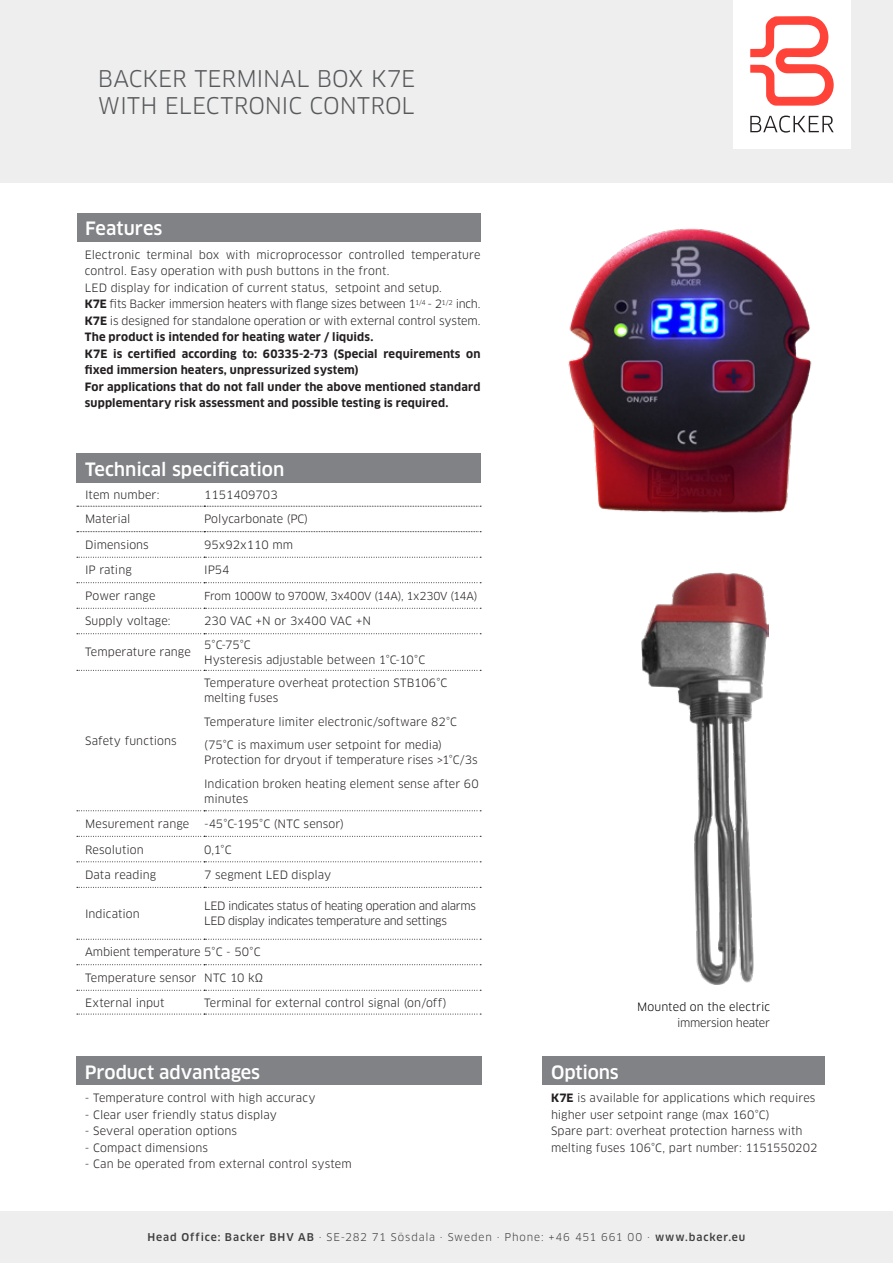
<style>
.page{position:relative;width:893px;height:1263px;background:#fff}
.page>*{position:absolute;margin:0;border:0;box-sizing:border-box;transform-origin:0 0}
.Rubrik_produkt_2017{font:22.5px/27px "Clan Pro";color:#57585a}
.Grå_rubrik_-_vit_tex{font:500 18px "Clan Pro";letter-spacing:-.005em;color:#fff}
.tabtext_rad_1{font:11.25px/15px "Clan Pro";letter-spacing:.005em;color:#231f20}
.Brödtext_Description{font:11.25px/16.5px "Clan Pro";color:#231f20}
.brödtext_övriga_rubr{font:11.25px/16.5px "Clan Pro";letter-spacing:.005em;color:#231f20}
.Brödtext_Description-2{font:700 11.25px/16.5px "Clan Pro";letter-spacing:.015em;color:#231f20}
.Brödtext_Description-3{font:11.25px "Clan Pro";letter-spacing:-.025em;color:#231f20}
.tabtext_rad_1-2{font:11.25px "Clan Pro";letter-spacing:-.03em;color:#231f20}
.tabtext_rad_1-3{font:11.25px "Clan Pro";letter-spacing:-.035em;color:#231f20}
.Bildtext_2017{font:11.25px/16.5px "Clan Pro";letter-spacing:-.005em;color:#000;text-align:right}
.tabtext_rad_1-4{font:11.25px "Clan Pro";letter-spacing:-.015em;color:#231f20}
.tabtext_rad_1-5{font:10.8px "Clan Pro";letter-spacing:-.02em;color:#231f20}
.t1{font:10.5px "Clan Pro";letter-spacing:.085em;color:#3e3e3f}
.s1{font-weight:700}
.s2{color:#231f20}
.s3{font-weight:500}
</style>
<div class="page">
<div style="left:0;top:1211px;width:893px;height:52px;background:#eeeeef"></div>
<div style="left:0;top:0;width:893px;height:182px;background:#eeeeef"></div>
<div style="left:734px;top:0;width:117px;height:148px;background:#fff"></div>
<svg style="left:750px;top:116px;width:84px;height:17px"></svg>
<svg style="left:750px;top:16px;width:84px;height:90px"></svg>
<div style="left:77px;top:454px;width:404px;height:29px;background:#808285"></div>
<svg style="left:77px;top:557px;width:404px;height:1px"></svg>
<svg style="left:77px;top:582px;width:404px;height:1px"></svg>
<svg style="left:77px;top:608px;width:404px;height:1px"></svg>
<svg style="left:77px;top:633px;width:404px;height:1px"></svg>
<svg style="left:77px;top:670px;width:404px;height:1px"></svg>
<svg style="left:77px;top:810px;width:404px;height:1px"></svg>
<svg style="left:77px;top:836px;width:404px;height:1px"></svg>
<svg style="left:77px;top:861px;width:404px;height:1px"></svg>
<svg style="left:77px;top:887px;width:404px;height:1px"></svg>
<svg style="left:77px;top:939px;width:404px;height:1px"></svg>
<svg style="left:77px;top:964px;width:404px;height:1px"></svg>
<svg style="left:77px;top:990px;width:404px;height:1px"></svg>
<svg style="left:77px;top:1014px;width:404px;height:1px"></svg>
<svg style="left:77px;top:506px;width:404px;height:1px"></svg>
<svg style="left:77px;top:531px;width:404px;height:1px"></svg>
<div style="left:77px;top:213px;width:403px;height:28px;background:#808285"></div>
<div style="left:76px;top:1056px;width:406px;height:29px;background:#808285"></div>
<div style="left:542px;top:1056px;width:283px;height:29px;background:#808285"></div>
<img style="left:641px;top:573px;width:127px;height:411px">
<img style="left:568px;top:228px;width:244px;height:285px">
<p class="Rubrik_produkt_2017" style="left:98px;top:65px;width:319px">BACKER TERMINAL BOX K7E<br>WITH ELECTRONIC CONTROL</p>
<p class="Grå_rubrik_-_vit_tex" style="left:85px;top:218px;width:79px">Features</p>
<p class="Brödtext_Description" style="left:85px;top:246px;width:397px">Electronic terminal box with microprocessor controlled temperature control. Easy operation with push buttons in the front.</p>
<p class="Brödtext_Description" style="left:85px;top:279px;width:358px">LED display for indication of current status, setpoint and setup.</p>
<p class="Brödtext_Description-3" style="left:85px;top:297px;width:397px"><span class="s1">K7E</span> fits Backer immersion heaters with flange sizes between 1<sup>1/4</sup> - 2<sup>1/2</sup> inch.</p>
<p class="Brödtext_Description" style="left:85px;top:312px;width:397px"><span class="s1">K7E</span> is designed for standalone operation or with external control system.</p>
<p class="Brödtext_Description-2" style="left:85px;top:329px;width:290px">The product is intended for heating water / liquids.</p>
<p class="Brödtext_Description-2" style="left:85px;top:346px;width:397px">K7E is certified according to: 60335-2-73 (Special requirements on fixed immersion heaters, unpressurized system)</p>
<p class="Brödtext_Description-2" style="left:85px;top:379px;width:397px">For applications that do not fall under the above mentioned standard supplementary risk assessment and possible testing is required.</p>
<p class="Grå_rubrik_-_vit_tex" style="left:85px;top:459px;width:201px">Technical specification</p>
<p class="Brödtext_Description" style="left:85px;top:487px;width:76px">Item number:</p>
<p class="Brödtext_Description" style="left:204px;top:487px;width:75px">1151409703</p>
<p class="Brödtext_Description" style="left:85px;top:511px;width:47px">Material</p>
<p class="Brödtext_Description" style="left:204px;top:511px;width:105px">Polycarbonate (PC)</p>
<p class="Brödtext_Description" style="left:85px;top:536px;width:65px">Dimensions</p>
<p class="Brödtext_Description" style="left:204px;top:536px;width:90px">95x92x110 mm</p>
<p class="Brödtext_Description" style="left:85px;top:562px;width:48px">IP rating</p>
<p class="Brödtext_Description" style="left:204px;top:562px;width:27px">IP54</p>
<p class="tabtext_rad_1" style="left:85px;top:588px;width:72px">Power range</p>
<p class="tabtext_rad_1-5" style="left:204px;top:589px;width:275px">From 1000W to 9700W, 3x400V (14A), 1x230V (14A)</p>
<p class="tabtext_rad_1" style="left:85px;top:614px;width:87px">Supply voltage:</p>
<p class="tabtext_rad_1" style="left:204px;top:614px;width:168px">230 VAC +N or 3x400 VAC +N</p>
<p class="tabtext_rad_1" style="left:85px;top:645px;width:107px">Temperature range</p>
<p class="tabtext_rad_1" style="left:204px;top:638px;width:48px">5°C-75°C</p>
<p class="tabtext_rad_1" style="left:204px;top:652px;width:223px">Hysteresis adjustable between 1°C-10°C</p>
<p class="tabtext_rad_1" style="left:85px;top:733px;width:93px">Safety functions</p>
<p class="tabtext_rad_1" style="left:204px;top:676px;width:245px">Temperature overheat protection STB106°C melting fuses</p>
<p class="tabtext_rad_1" style="left:204px;top:714px;width:255px">Temperature limiter electronic/software 82°C</p>
<p class="tabtext_rad_1" style="left:204px;top:738px;width:239px">(75°C is maximum user setpoint for media)</p>
<p class="tabtext_rad_1" style="left:204px;top:753px;width:275px">Protection for dryout if temperature rises &gt;1°C/3s</p>
<p class="tabtext_rad_1" style="left:204px;top:776px;width:276px">Indication broken heating element sense after 60 minutes</p>
<p class="tabtext_rad_1" style="left:85px;top:816px;width:106px">Mesurement range</p>
<p class="tabtext_rad_1" style="left:204px;top:816px;width:142px">-45°C-195°C (NTC sensor)</p>
<p class="tabtext_rad_1" style="left:85px;top:842px;width:60px">Resolution</p>
<p class="tabtext_rad_1" style="left:204px;top:842px;width:29px">0,1°C</p>
<p class="tabtext_rad_1" style="left:85px;top:867px;width:73px">Data reading</p>
<p class="tabtext_rad_1" style="left:204px;top:867px;width:129px">7 segment LED display</p>
<p class="tabtext_rad_1" style="left:85px;top:906px;width:56px">Indication</p>
<p class="tabtext_rad_1-2" style="left:204px;top:899px;width:273px">LED indicates status of heating operation and alarms</p>
<p class="tabtext_rad_1-3" style="left:204px;top:914px;width:244px">LED display indicates temperature and settings</p>
<p class="tabtext_rad_1-4" style="left:85px;top:945px;width:177px">Ambient temperature 5°C - 50°C</p>
<p class="tabtext_rad_1" style="left:85px;top:970px;width:113px">Temperature sensor</p>
<p class="tabtext_rad_1" style="left:204px;top:970px;width:61px">NTC 10 kΩ</p>
<p class="tabtext_rad_1" style="left:85px;top:995px;width:81px">External input</p>
<p class="tabtext_rad_1" style="left:204px;top:995px;width:244px">Terminal for external control signal (on/off)</p>
<p class="Grå_rubrik_-_vit_tex" style="left:85px;top:1061px;width:177px">Product advantages</p>
<p class="Grå_rubrik_-_vit_tex" style="left:551px;top:1061px;width:69px">Options</p>
<p class="Bildtext_2017" style="left:637px;top:998px;width:135px">Mounted on the electric <span class="s2">immersion heater</span></p>
<p class="brödtext_övriga_rubr" style="left:85px;top:1090px;width:232px">- Temperature control with high accuracy</p>
<p class="brödtext_övriga_rubr" style="left:85px;top:1106px;width:193px">- Clear user friendly status display</p>
<p class="brödtext_övriga_rubr" style="left:85px;top:1123px;width:154px">- Several operation options</p>
<p class="brödtext_övriga_rubr" style="left:85px;top:1139px;width:124px">- Compact dimensions</p>
<p class="brödtext_övriga_rubr" style="left:85px;top:1156px;width:268px">- Can be operated from external control system</p>
<p class="brödtext_övriga_rubr" style="left:551px;top:1090px;width:266px"><span class="s1">K7E</span> is available for applications which requires higher user setpoint range (max 160°C)</p>
<p class="brödtext_övriga_rubr" style="left:551px;top:1123px;width:268px">Spare part: overheat protection harness with melting fuses 106°C, part number: 1151550202</p>
<p class="t1" style="left:148px;top:1230px;width:599px"><span class="s3">Head Office: Backer BHV AB</span> · SE-282 71 Sösdala · Sweden · Phone: +46 451 661 00 · <span class="s3">www.backer.eu</span></p>
</div>
